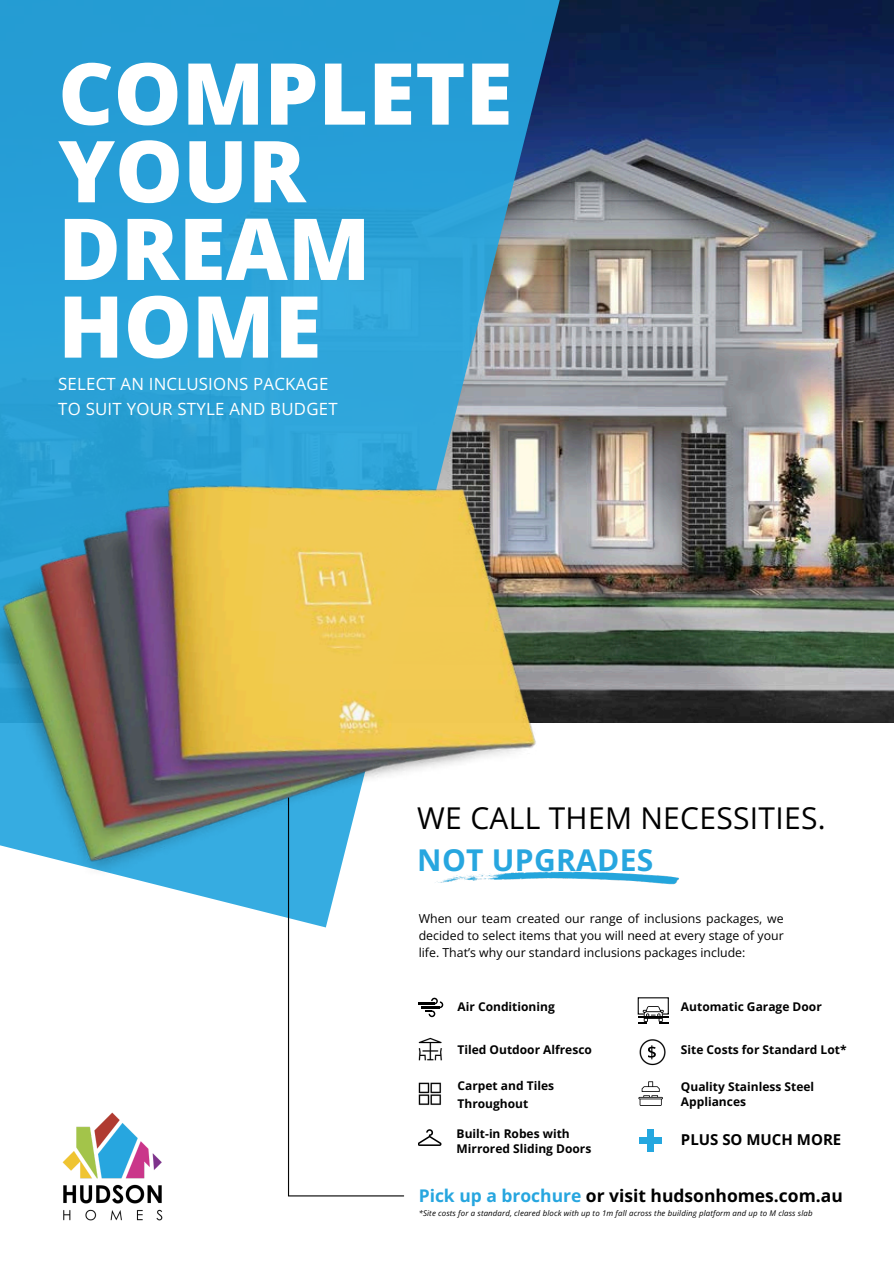
<style>
.page{position:relative;width:894px;height:1264px;background:#fff}
.page>*{position:absolute;margin:0;border:0;box-sizing:border-box;transform-origin:0 0}
.t1{font:800 85.5px/77.7px "Open Sans";color:#fff}
.t2{font:30px/41.7px "Open Sans";letter-spacing:.01em;color:#000}
.t3{font:700 17.4px "Open Sans";color:#000}
.t4{font:16.8px/24.8px "Open Sans";letter-spacing:.015em;color:#fff}
.t5{font:700 15px "Open Sans";color:#000}
.t6{font:12.3px/16.8px "Open Sans";color:#000;text-align:justify}
.t7{font:700 12px/14.7px "Open Sans";color:#000}
.t8{font:italic 7.8px "Open Sans";letter-spacing:.015em;color:#000}
.s1{font-weight:700;color:#27a6df}
.s2{color:#27a6df}
</style>
<div class="page">
<img style="left:559px;top:0;width:334px;height:722px">
<svg style="left:0;top:0;width:559px;height:429px;background:#329ed0"></svg>
<img style="left:62px;top:1112px;width:101px;height:109px">
<img style="left:288px;top:872px;width:391px;height:325px">
<img style="left:0;top:429px;width:613px;height:533px">
<svg style="left:417px;top:1129px;width:24px;height:16px"></svg>
<svg style="left:418px;top:997px;width:25px;height:20px"></svg>
<svg style="left:638px;top:1081px;width:24px;height:24px"></svg>
<div style="left:639px;top:1137px;width:22px;height:6px;background:#25a7df"></div>
<div style="left:647px;top:1129px;width:6px;height:22px;background:#25a7df"></div>
<svg style="left:647px;top:1045px;width:8px;height:14px"></svg>
<svg style="left:637px;top:997px;width:31px;height:26px"></svg>
<h2 class="t1" style="left:58px;top:53px;width:455px">COMPLETE<br>YOUR<br>DREAM<br>HOME</h2>
<h2 class="t4" style="left:58px;top:371px;width:281px">SELECT AN INCLUSIONS PACKAGE<br>TO SUIT YOUR STYLE AND BUDGET</h2>
<p class="t2" style="left:417px;top:796px;width:410px">WE CALL THEM NECESSITIES.<br><span class="s1">NOT UPGRADES</span></p>
<h1 class="t6" style="left:418px;top:910px;width:366px">When our team created our range of inclusions packages, we decided to select items that you will need at every stage of your life. That’s why our standard inclusions packages include:</h1>
<p class="t7" style="left:457px;top:998px;width:99px">Air Conditioning</p>
<h4 class="t7" style="left:457px;top:1042px;width:136px">Tiled Outdoor Alfresco</h4>
<h4 class="t7" style="left:457px;top:1075px;width:98px;line-height:18px">Carpet and Tiles<br>Throughout</h4>
<h4 class="t7" style="left:456px;top:1126px;width:136px">Built-in Robes with<br>Mirrored Sliding Doors</h4>
<h4 class="t7" style="left:680px;top:998px;width:142px">Automatic Garage Door</h4>
<h4 class="t7" style="left:680px;top:1042px;width:167px">Site Costs for Standard Lot*</h4>
<h4 class="t7" style="left:680px;top:1079px;width:135px">Quality Stainless Steel<br>Appliances</h4>
<p class="t5" style="left:680px;top:1128px;width:162px">PLUS SO MUCH MORE</p>
<h5 class="t3" style="left:418px;top:1183px;width:425px"><span class="s2">Pick up a brochure</span> or visit hudsonhomes.com.au</h5>
<h4 class="t8" style="left:418px;top:1207px;width:395px">*Site costs for a standard, cleared block with up to 1m fall across the building platform and up to M class slab</h4>
</div>
